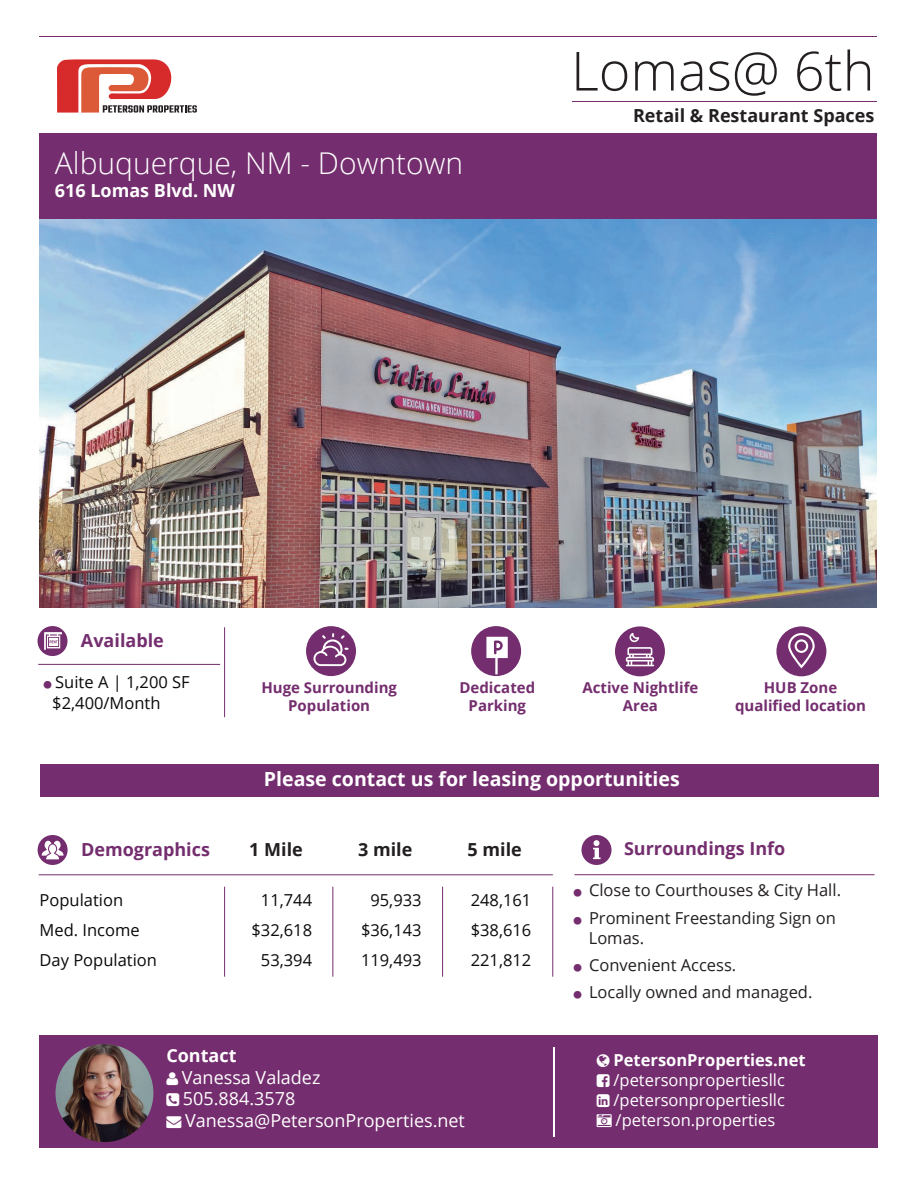
<style>
.page{position:relative;width:918px;height:1188px;background:#fff}
.page>*{position:absolute;margin:0;border:0;box-sizing:border-box;transform-origin:0 0}
.t1{font:300 54px "Open Sans";color:#231f20}
.t2{font:300 30px "Open Sans";color:#fff}
.t3{font:700 19.5px "Open Sans";color:#fff}
.t4{font:18px/21.6px "Open Sans";color:#fff}
.t5{font:700 18px "Open Sans";color:#231f20}
.t6{font:700 18px "Open Sans";color:#742d6e}
.t7{font:700 18px "Open Sans";color:#fff}
.t8{font:16.5px/30px "Open Sans";color:#0b090c}
.t9{font:16.5px/19.8px "Open Sans";color:#231f20}
.t10{font:16.5px/19.8px "Open Sans";color:#fff;text-align:justify}
.t11{font:700 16.5px "Open Sans";color:#fff}
.t12{font:700 15px/18px "Open Sans";color:#742d6e;text-align:center}
.s1{color:#742d6e}
</style>
<div class="page">
<div style="left:39px;top:1035px;width:838px;height:113px;background:#742d6e"></div>
<hr style="left:553px;top:1047px;width:1px;height:90px;background:#fff">
<img style="left:55px;top:1044px;width:98px;height:98px;border-radius:49px">
<img style="left:39px;top:219px;width:838px;height:389px">
<div style="left:39px;top:134px;width:838px;height:85px;background:#742d6e"></div>
<hr style="left:39px;top:36px;width:838px;height:1px;background:#742d6e">
<hr style="left:572px;top:101px;width:305px;height:1px;background:#742d6e">
<svg style="left:57px;top:59px;width:140px;height:54px"></svg>
<div style="left:40px;top:764px;width:838px;height:32px;background:#742d6e"></div>
<div style="left:306px;top:626px;width:50px;height:50px;background:#742d6e;border-radius:50%"></div>
<div style="left:471px;top:626px;width:50px;height:50px;background:#742d6e;border-radius:50%"></div>
<div style="left:615px;top:626px;width:50px;height:50px;background:#742d6e;border-radius:50%"></div>
<div style="left:776px;top:626px;width:50px;height:50px;background:#742d6e;border-radius:50%"></div>
<svg style="left:314px;top:633px;width:35px;height:33px"></svg>
<svg style="left:486px;top:637px;width:22px;height:37px"></svg>
<svg style="left:626px;top:633px;width:28px;height:33px"></svg>
<svg style="left:788px;top:633px;width:27px;height:36px"></svg>
<hr style="left:224px;top:627px;width:1px;height:90px;background:#742d6e">
<div style="left:38px;top:626px;width:30px;height:30px;background:#742d6e;border-radius:50%"></div>
<hr style="left:38px;top:664px;width:182px;height:1px;background:#742d6e">
<hr style="left:574px;top:874px;width:301px;height:1px;background:#742d6e">
<svg style="left:582px;top:835px;width:30px;height:30px"></svg>
<hr style="left:39px;top:874px;width:514px;height:1px;background:#742d6e">
<hr style="left:224px;top:887px;width:1px;height:90px;background:#742d6e">
<hr style="left:332px;top:887px;width:1px;height:90px;background:#742d6e">
<hr style="left:442px;top:887px;width:1px;height:90px;background:#742d6e">
<hr style="left:552px;top:887px;width:1px;height:90px;background:#742d6e">
<svg style="left:38px;top:835px;width:30px;height:30px"></svg>
<svg style="left:44px;top:632px;width:18px;height:18px"></svg>
<h2 class="t2" style="left:55px;top:142px;width:410px">Albuquerque, NM - Downtown</h2>
<p class="t7" style="left:55px;top:178px;width:182px">616 Lomas Blvd. NW</p>
<h1 class="t1" style="left:571px;top:34px;width:305px">Lomas@ 6th</h1>
<p class="t5" style="left:633px;top:103px;width:243px">Retail &amp; Restaurant Spaces</p>
<p class="t6" style="left:81px;top:628px;width:84px">Available</p>
<p class="t8" style="left:52px;top:671px;width:139px;line-height:21px;text-indent:-9px"><span class="s1">○</span> Suite A | 1,200 SF $2,400/Month</p>
<p class="t12" style="left:261px;top:678px;width:137px">Huge Surrounding<br>Population</p>
<p class="t12" style="left:460px;top:678px;width:77px">Dedicated<br>Parking</p>
<p class="t12" style="left:582px;top:678px;width:117px">Active Nightlife<br>Area</p>
<p class="t12" style="left:735px;top:678px;width:133px">HUB Zone qualified location</p>
<p class="t3" style="left:264px;top:765px;width:417px">Please contact us for leasing opportunities</p>
<p class="t6" style="left:81px;top:837px;width:130px">Demographics</p>
<p class="t5" style="left:249px;top:837px;width:55px">1 Mile</p>
<p class="t5" style="left:358px;top:837px;width:56px">3 mile</p>
<p class="t5" style="left:468px;top:837px;width:56px">5 mile</p>
<p class="t6" style="left:624px;top:836px;width:163px">Surroundings Info</p>
<p class="t8" style="left:252px;top:884px;width:62px;text-align:center">11,744 $32,618<br>53,394</p>
<p class="t9" style="left:574px;top:880px;width:269px"><span class="s1">○</span> Close to Courthouses &amp; City Hall.</p>
<p class="t9" style="left:589px;top:907px;width:249px;text-indent:-15px"><span class="s1">○</span> Prominent Freestanding Sign on<br>Lomas.</p>
<p class="t9" style="left:574px;top:955px;width:164px"><span class="s1">○</span> Convenient Access.</p>
<p class="t9" style="left:574px;top:982px;width:240px"><span class="s1">○</span> Locally owned and managed.</p>
<p class="t8" style="left:40px;top:884px;width:119px">Population<br>Med. Income<br>Day Population</p>
<p class="t8" style="left:361px;top:884px;width:62px;text-align:center">95,933 $36,143<br>119,493</p>
<p class="t8" style="left:471px;top:884px;width:62px;text-align:justify">248,161 $38,616<br>221,812</p>
<p class="t7" style="left:166px;top:1043px;width:72px">Contact</p>
<p class="t4" style="left:182px;top:1066px;width:285px">Vanessa Valadez<br>505.884.3578<br>Vanessa@PetersonProperties.net</p>
<p class="t11" style="left:614px;top:1049px;width:194px">PetersonProperties.net</p>
<p class="t10" style="left:614px;top:1070px;width:173px">/petersonpropertiesllc /petersonpropertiesllc /peterson.properties</p>
</div>
